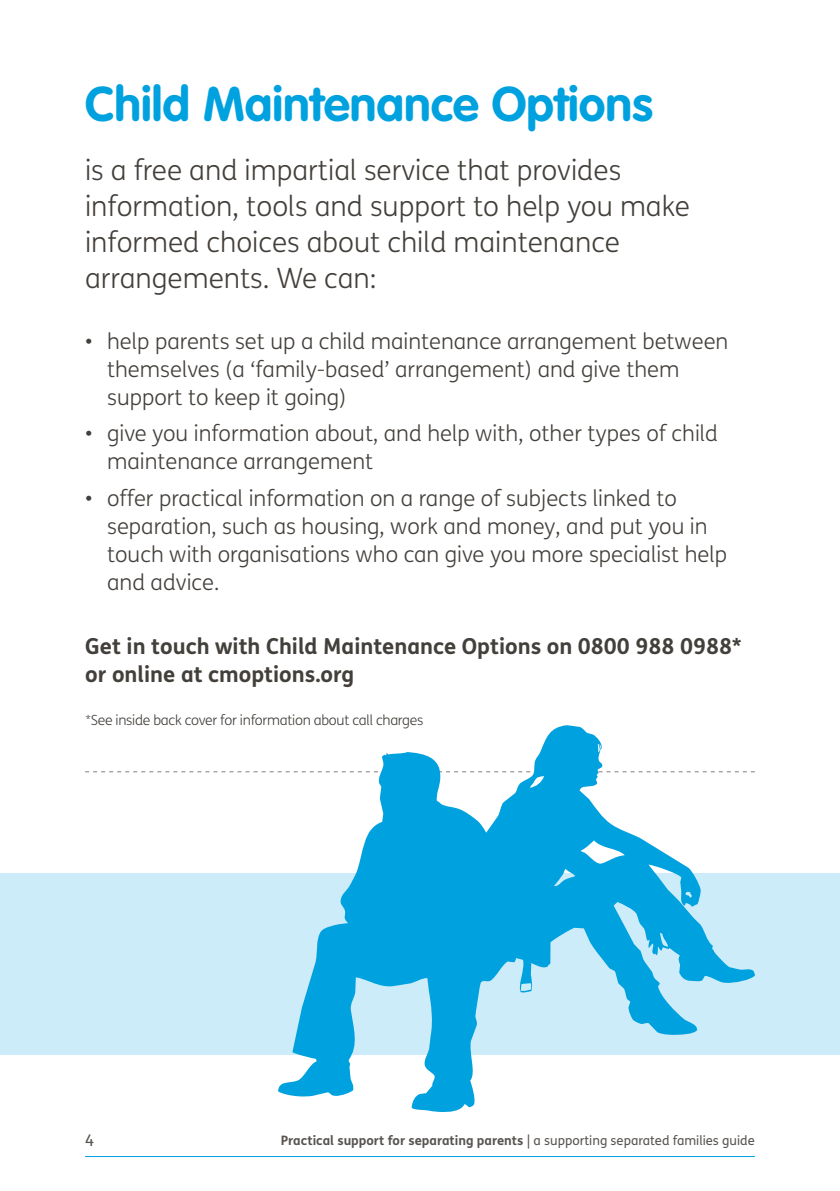
<style>
.page{position:relative;width:840px;height:1191px;background:#fff}
.page>*{position:absolute;margin:0;border:0;box-sizing:border-box;transform-origin:0 0}
.headings{font:700 48px "VAG Rounded";color:#00a1df}
.t1{font:300 28px/36px "FS Me";color:#433f3b}
.t2{font:300 22px/28px "FS Me";color:#433f3b}
.t3{font:700 22px/28px "FS Me";color:#433f3b}
.t4{font:16px "FS Me";color:#585451}
.t5{font:300 14px "FS Me";letter-spacing:-.02em;color:#433f3b}
.t6{font:700 13px "FS Me";color:#585451}
.s1{font-weight:400}
</style>
<div class="page">
<div style="left:0;top:873px;width:839px;height:181px;background:#ccecf9"></div>
<hr style="left:85px;top:1156px;width:669px;height:1px;background:#00a1df">
<svg style="left:85px;top:771px;width:193px;height:1px"></svg>
<svg style="left:278px;top:725px;width:476px;height:387px"></svg>
<p class="headings" style="left:85px;top:76px;width:569px">Child Maintenance Options</p>
<p class="t1" style="left:85px;top:151px;width:606px">is a free and impartial service that provides information, tools and support to help you make informed choices about child maintenance arrangements. We can:</p>
<p class="t2" style="left:107px;top:326px;width:622px;text-indent:-22px">• help parents set up a child maintenance arrangement between themselves (a ‘family-based’ arrangement) and give them support to keep it going)</p>
<p class="t2" style="left:107px;top:419px;width:612px;text-indent:-22px">• give you information about, and help with, other types of child maintenance arrangement</p>
<p class="t2" style="left:107px;top:483px;width:621px;text-indent:-22px">• offer practical information on a range of subjects linked to separation, such as housing, work and money, and put you in touch with organisations who can give you more specialist help and advice.</p>
<p class="t3" style="left:85px;top:631px;width:657px">Get in touch with Child Maintenance Options on 0800 988 0988* or online at cmoptions.org</p>
<p class="t5" style="left:85px;top:710px;width:339px">*See inside back cover for information about call charges</p>
<p class="t4" style="left:85px;top:1129px;width:11px">4</p>
<p class="t6" style="left:281px;top:1130px;width:475px">Practical support for separating parents <span class="s1">| a supporting separated families guide</span></p>
</div>
